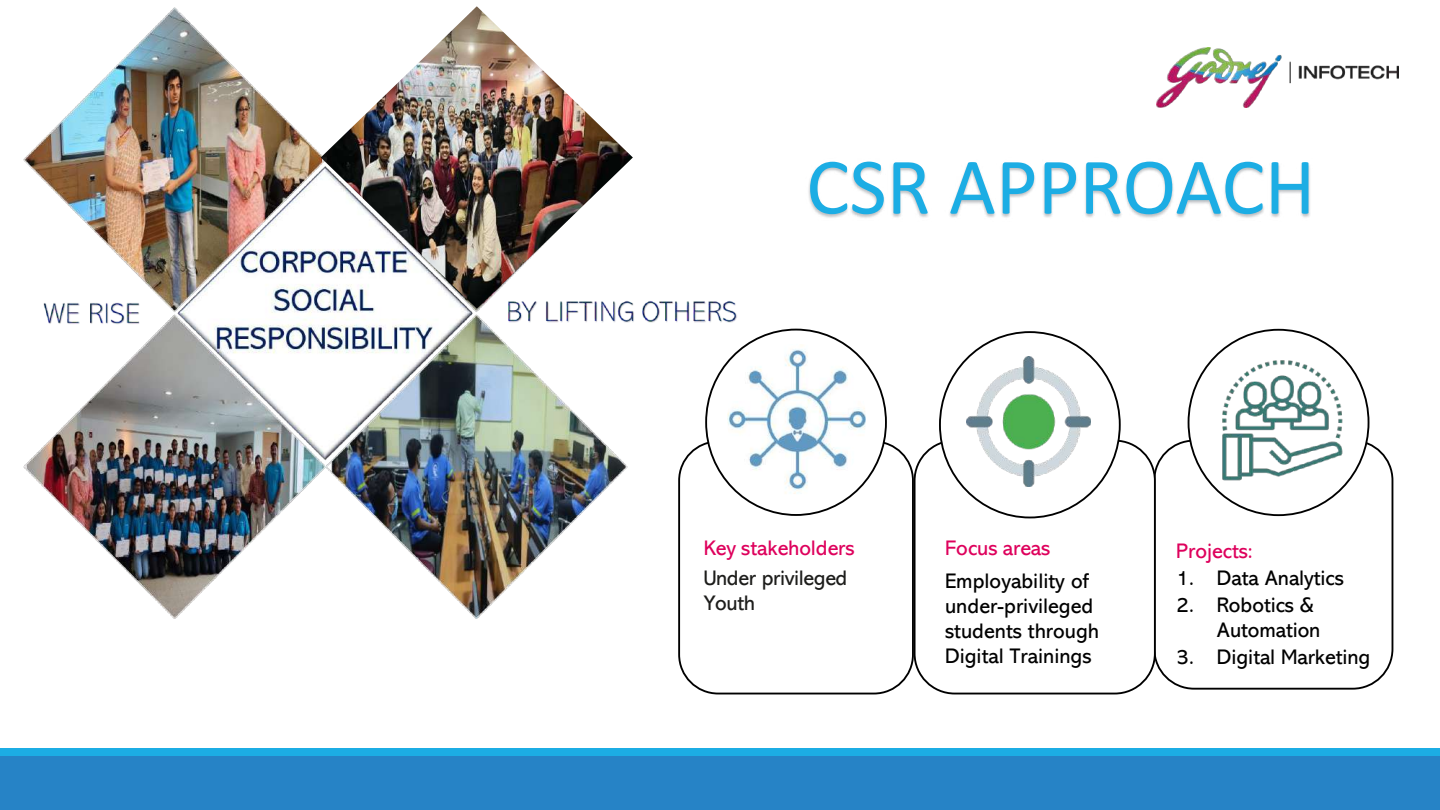
<style>
.page{position:relative;width:1440px;height:810px;background:#fff}
.page>*{position:absolute;margin:0;border:0;box-sizing:border-box;transform-origin:0 0}
.t1{font:81px "Calibri";color:#1cade4}
.t2{font:21.15px "Abadi";color:#000}
.t3{font:21px/25.2px "Abadi";color:#000}
.t4{font:21px "Abadi";color:#de005c}
.t5{font:21px/25.2px "Abadi";letter-spacing:-.015em;color:#1d1d1b}
</style>
<div class="page">
<div style="left:0;top:756px;width:1440px;height:54px;background:#2683c6"></div>
<div style="left:0;top:748px;width:1440px;height:8px;background:#1cade4"></div>
<div style="left:678px;top:441px;width:236px;height:253px;background:#fff;border:2px solid #000;border-radius:39px"></div>
<div style="left:1153px;top:440px;width:240px;height:250px;background:#fff;border:2px solid #000;border-radius:40px"></div>
<div style="left:914px;top:440px;width:242px;height:254px;background:#fff;border:2px solid #000;border-radius:40px"></div>
<div style="left:706px;top:330px;width:180px;height:185px;background:#fff;border-radius:50%"></div>
<img style="left:756px;top:344px;width:110px;height:152px">
<div style="left:940px;top:332px;width:180px;height:186px;background:#fff;border-radius:50%"></div>
<div style="left:1189px;top:330px;width:180px;height:185px;background:#fff;border-radius:50%"></div>
<img style="left:967px;top:357px;width:124px;height:130px">
<img style="left:1222px;top:358px;width:122px;height:123px">
<img style="left:808px;top:162px;width:502px;height:56px">
<img style="left:1156px;top:48px;width:243px;height:60px">
<img style="left:24px;top:8px;width:732px;height:610px">
<img style="left:321px;top:6px;width:312px;height:303px">
<h1 class="t1" style="left:806px;top:130px;width:510px">CSR APPROACH</h1>
<p class="t4" style="left:704px;top:537px;width:152px">Key stakeholders</p>
<p class="t5" style="left:704px;top:566px;width:145px">Under privileged<br>Youth</p>
<p class="t4" style="left:945px;top:537px;width:107px">Focus areas</p>
<p class="t3" style="left:945px;top:569px;width:156px">Employability of under-privileged students through</p>
<p class="t2" style="left:945px;top:645px;width:148px">Digital Trainings</p>
<p class="t4" style="left:1176px;top:540px;width:78px">Projects:</p>
<p class="t3" style="left:1176px;top:566px;width:169px">1. Data Analytics</p>
<p class="t3" style="left:1217px;top:592px;width:105px;text-indent:-41px">2. Robotics &amp;<br>Automation</p>
<p class="t2" style="left:1176px;top:645px;width:196px">3. Digital Marketing</p>
</div>
